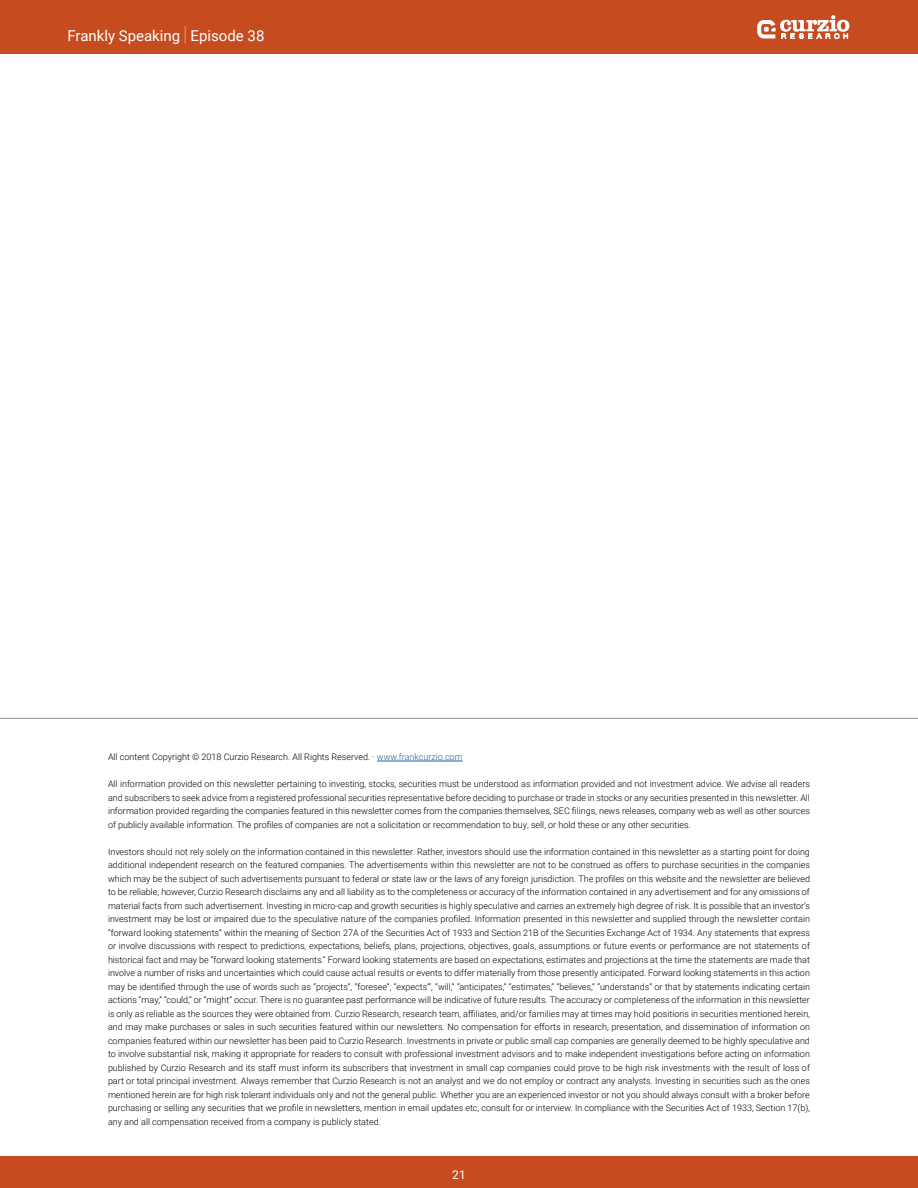
<style>
.page{position:relative;width:918px;height:1188px;background:#fff}
.page>*{position:absolute;margin:0;border:0;box-sizing:border-box;transform-origin:0 0}
.t1{font:15px "Roboto";color:#fff}
.t2{font:12px "Roboto";color:#fff}
.t3{font:300 9px/13.5px "Roboto";color:#000;text-align:justify}
.s1{font-weight:100;font-size:20.25px}
.s2{color:#215e9e}
</style>
<div class="page">
<div style="left:0;top:1156px;width:918px;height:32px;background:#c64c20"></div>
<div style="left:0;top:0;width:918px;height:54px;background:#c64c20"></div>
<svg style="left:757px;top:15px;width:92px;height:24px"></svg>
<hr style="left:0;top:718px;width:918px;height:1px;background:#939598">
<hr style="left:377px;top:761px;width:86px;height:1px;background:#215e9e">
<h1 class="t1" style="left:68px;top:25px;width:198px">Frankly Speaking <span class="s1">|</span> Episode 38</h1>
<p class="t3" style="left:108px;top:750px;width:356px">All content Copyright © 2018 Curzio Research. All Rights Reserved. · <span class="s2">www.frankcurzio.com</span></p>
<p class="t3" style="left:108px;top:777px;width:704px">All information provided on this newsletter pertaining to investing, stocks, securities must be understood as information provided and not investment advice. We advise all readers and subscribers to seek advice from a registered professional securities representative before deciding to purchase or trade in stocks or any securities presented in this newsletter. All information provided regarding the companies featured in this newsletter comes from the companies themselves, SEC filings, news releases, company web as well as other sources of publicly available information. The profiles of companies are not a solicitation or recommendation to buy, sell, or hold these or any other securities.</p>
<p class="t3" style="left:108px;top:845px;width:704px">Investors should not rely solely on the information contained in this newsletter. Rather, investors should use the information contained in this newsletter as a starting point for doing additional independent research on the featured companies. The advertisements within this newsletter are not to be construed as offers to purchase securities in the companies which may be the subject of such advertisements pursuant to federal or state law or the laws of any foreign jurisdiction. The profiles on this website and the newsletter are believed to be reliable; however, Curzio Research disclaims any and all liability as to the completeness or accuracy of the information contained in any advertisement and for any omissions of material facts from such advertisement. Investing in micro-cap and growth securities is highly speculative and carries an extremely high degree of risk. It is possible that an investor’s investment may be lost or impaired due to the speculative nature of the companies profiled. Information presented in this newsletter and supplied through the newsletter contain “forward looking statements” within the meaning of Section 27A of the Securities Act of 1933 and Section 21B of the Securities Exchange Act of 1934. Any statements that express or involve discussions with respect to predictions, expectations, beliefs, plans, projections, objectives, goals, assumptions or future events or performance are not statements of historical fact and may be “forward looking statements.” Forward looking statements are based on expectations, estimates and projections at the time the statements are made that involve a number of risks and uncertainties which could cause actual results or events to differ materially from those presently anticipated. Forward looking statements in this action may be identified through the use of words such as “projects”, “foresee”, “expects’”, “will,” “anticipates,” “estimates,” “believes,” “understands” or that by statements indicating certain actions “may,” “could,” or “might” occur. There is no guarantee past performance will be indicative of future results. The accuracy or completeness of the information in this newsletter is only as reliable as the sources they were obtained from. Curzio Research, research team, affiliates, and/or families may at times may hold positions in securities mentioned herein, and may make purchases or sales in such securities featured within our newsletters. No compensation for efforts in research, presentation, and dissemination of information on companies featured within our newsletter has been paid to Curzio Research. Investments in private or public small cap companies are generally deemed to be highly speculative and to involve substantial risk, making it appropriate for readers to consult with professional investment advisors and to make independent investigations before acting on information published by Curzio Research and its staff must inform its subscribers that investment in small cap companies could prove to be high risk investments with the result of loss of part or total principal investment. Always remember that Curzio Research is not an analyst and we do not employ or contract any analysts. Investing in securities such as the ones mentioned herein are for high risk tolerant individuals only and not the general public. Whether you are an experienced investor or not you should always consult with a broker before purchasing or selling any securities that we profile in newsletters, mention in email updates etc, consult for or interview. In compliance with the Securities Act of 1933, Section 17(b), any and all compensation received from a company is publicly stated.</p>
<h2 class="t2" style="left:452px;top:1166px;width:15px">21</h2>
</div>
